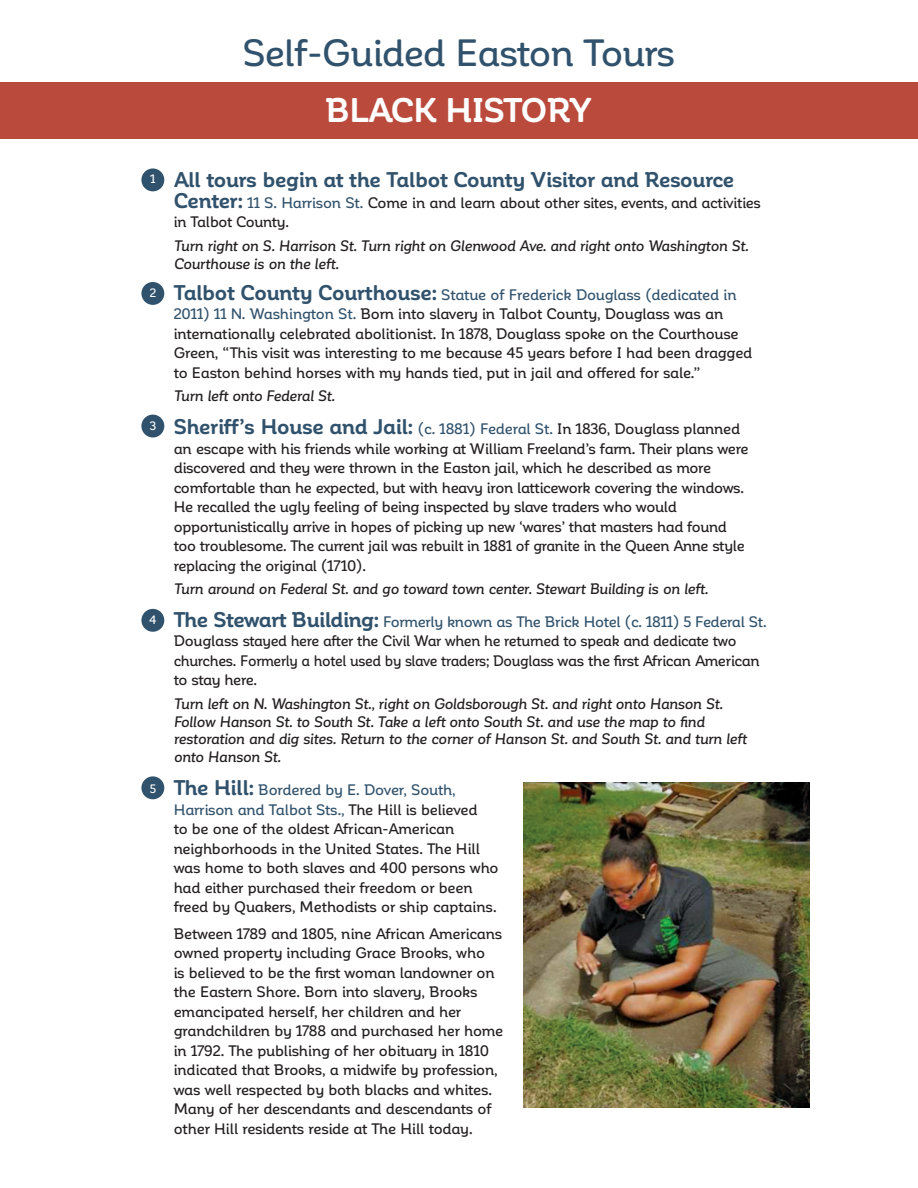
<style>
.page{position:relative;width:918px;height:1188px;background:#fff}
.page>*{position:absolute;margin:0;border:0;box-sizing:border-box;transform-origin:0 0}
.t1{font:500 37.5px "Corporative Soft Alt";letter-spacing:-.025em;color:#31526c}
.t2{font:700 33.75px "Corporative Soft Alt";letter-spacing:-.015em;color:#fff}
.body{font:700 21px "Corporative Soft Alt";letter-spacing:-.015em;color:#31526c}
.body-2{font:500 15px/19.5px "Corporative Soft Alt";letter-spacing:-.02em;color:#231f20}
.italic{font:italic 500 15px/17.9px "Corporative Soft Alt";letter-spacing:-.02em;color:#231f20}
.body-3{font:500 12px "Corporative Soft Alt";color:#fff}
.s1{font-weight:700;font-size:21px;color:#31526c}
.s2{color:#31526c}
.s3{font-weight:500;font-size:15px}
.s4{font-weight:500;font-size:15px;color:#231f20}
</style>
<div class="page">
<div style="left:141px;top:168px;width:23px;height:23px;background:#31526c;border-radius:50%"></div>
<div style="left:141px;top:282px;width:23px;height:23px;background:#31526c;border-radius:50%"></div>
<div style="left:141px;top:415px;width:23px;height:22px;background:#31526c;border-radius:50%"></div>
<img style="left:524px;top:782px;width:286px;height:325px">
<div style="left:141px;top:609px;width:23px;height:23px;background:#31526c;border-radius:50%"></div>
<div style="left:141px;top:776px;width:23px;height:23px;background:#31526c;border-radius:50%"></div>
<div style="left:0;top:82px;width:918px;height:56px;background:#ba4a3c"></div>
<p class="t1" style="left:242px;top:33px;width:434px">Self-Guided Easton Tours</p>
<p class="t2" style="left:326px;top:92px;width:268px">BLACK HISTORY</p>
<p class="body-3" style="left:150px;top:173px;width:7px">1</p>
<p class="body-3" style="left:150px;top:286px;width:8px">2</p>
<p class="body-3" style="left:150px;top:419px;width:8px">3</p>
<p class="body-3" style="left:149px;top:613px;width:8px">4</p>
<p class="body-3" style="left:150px;top:782px;width:8px">5</p>
<p class="body" style="left:174px;top:168px;width:562px">All tours begin at the Talbot County Visitor and Resource</p>
<p class="body-2" style="left:174px;top:193px;width:589px"><span class="s1">Center:</span> <span class="s2">11 S. Harrison St.</span> Come in and learn about other sites, events, and activities in Talbot County.</p>
<p class="italic" style="left:174px;top:237px;width:577px">Turn right on S. Harrison St. Turn right on Glenwood Ave. and right onto Washington St.<br>Courthouse is on the left.</p>
<p class="body-2" style="left:174px;top:285px;width:580px"><span class="s1">Talbot County Courthouse:</span> <span class="s2">Statue of Frederick Douglass (dedicated in 2011) 11 N. Washington St.</span> Born into slavery in Talbot County, Douglass was an internationally celebrated abolitionist. In 1878, Douglass spoke on the Courthouse Green, “This visit was interesting to me because 45 years before I had been dragged to Easton behind horses with my hands tied, put in jail and offered for sale.”</p>
<p class="italic" style="left:174px;top:387px;width:163px">Turn left onto Federal St.</p>
<p class="body" style="left:174px;top:415px;width:568px">Sheriff’s House and Jail: <span class="s3">(c. 1881) Federal St.</span> <span class="s4">In 1836, Douglass planned</span></p>
<p class="body-2" style="left:174px;top:439px;width:576px">an escape with his friends while working at William Freeland’s farm. Their plans were discovered and they were thrown in the Easton jail, which he described as more comfortable than he expected, but with heavy iron latticework covering the windows.<br>He recalled the ugly feeling of being inspected by slave traders who would opportunistically arrive in hopes of picking up new ‘wares’ that masters had found too troublesome. The current jail was rebuilt in 1881 of granite in the Queen Anne style replacing the original (1710).</p>
<p class="italic" style="left:174px;top:580px;width:536px">Turn around on Federal St. and go toward town center. Stewart Building is on left.</p>
<p class="body-2" style="left:174px;top:612px;width:595px"><span class="s1">The Stewart Building:</span> <span class="s2">Formerly known as The Brick Hotel (c. 1811) 5 Federal St.<br></span>Douglass stayed here after the Civil War when he returned to speak and dedicate two churches. Formerly a hotel used by slave traders; Douglass was the first African American to stay here.</p>
<p class="italic" style="left:174px;top:695px;width:575px">Turn left on N. Washington St., right on Goldsborough St. and right onto Hanson St.<br>Follow Hanson St. to South St. Take a left onto South St. and use the map to find restoration and dig sites. Return to the corner of Hanson St. and South St. and turn left onto Hanson St.</p>
<p class="body-2" style="left:174px;top:781px;width:326px"><span class="s1">The Hill:</span> <span class="s2">Bordered by E. Dover, South, Harrison and Talbot Sts.,</span> The Hill is believed<br>to be one of the oldest African-American neighborhoods in the United States. The Hill was home to both slaves and 400 persons who had either purchased their freedom or been freed by Quakers, Methodists or ship captains.</p>
<p class="body-2" style="left:174px;top:924px;width:331px">Between 1789 and 1805, nine African Americans owned property including Grace Brooks, who<br>is believed to be the first woman landowner on the Eastern Shore. Born into slavery, Brooks emancipated herself, her children and her grandchildren by 1788 and purchased her home in 1792. The publishing of her obituary in 1810 indicated that Brooks, a midwife by profession, was well respected by both blacks and whites.<br>Many of her descendants and descendants of other Hill residents reside at The Hill today.</p>
</div>
